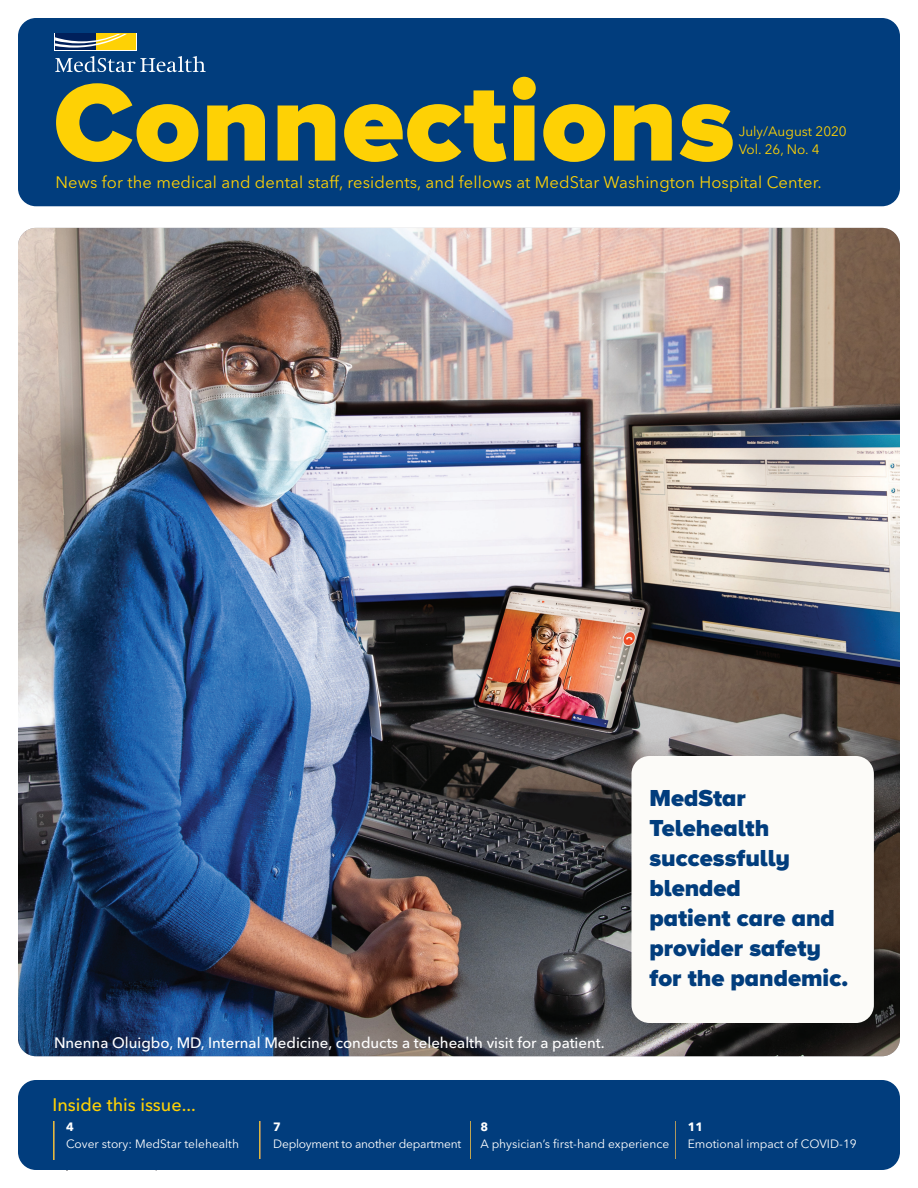
<style>
.page{position:relative;width:918px;height:1188px;background:#fff}
.page>*{position:absolute;margin:0;border:0;box-sizing:border-box;transform-origin:0 0}
.t1{font:900 114px "Proxima Nova A";letter-spacing:.01em;color:#fed105}
.t2{font:900 24px/30px "Proxima Nova A";color:#013d7d}
.t3{font:500 18px "Avenir Next LT Pro";color:#fed105}
.t4{font:16.5px "Avenir Next LT Pro";letter-spacing:.01em;color:#fed105}
.t5{font:500 15px "Avenir Next LT Pro";color:#fff}
.t6{font:13.5px/18px "Avenir Next LT Pro";color:#fed105}
.t7{font:12px "Avenir Next LT Pro";color:#fff}
.t8{font:12px "Avenir Next LT Pro";letter-spacing:-.02em;color:#fff}
.t9{font:700 12px "Avenir Next LT Pro";color:#fff}
</style>
<div class="page">
<img style="left:18px;top:228px;width:882px;height:828px">
<div style="left:18px;top:18px;width:882px;height:188px;background:#013d7d;border-radius:18px"></div>
<div style="left:18px;top:1080px;width:882px;height:90px;background:#013d7d;border-radius:18px"></div>
<hr style="left:260px;top:1122px;width:1px;height:37px;background:#827b6c">
<hr style="left:470px;top:1122px;width:1px;height:37px;background:#c0a551">
<hr style="left:675px;top:1122px;width:1px;height:37px;background:#ac965e">
<div style="left:632px;top:756px;width:242px;height:267px;background:#fcfbf8;border-radius:18px"></div>
<hr style="left:54px;top:1122px;width:1px;height:37px;background:#898069">
<svg style="left:54px;top:33px;width:82px;height:18px"></svg>
<div style="left:95px;top:34px;width:41px;height:16px;background:#fed105"></div>
<div style="left:55px;top:34px;width:40px;height:16px;background:#00205b"></div>
<svg style="left:55px;top:34px;width:72px;height:14px"></svg>
<svg style="left:55px;top:56px;width:151px;height:16px"></svg>
<h1 class="t1" style="left:54px;top:38px;width:682px">Connections</h1>
<p class="t6" style="left:739px;top:123px;width:110px">July/August 2020<br>Vol. 26, No. 4</p>
<p class="t4" style="left:55px;top:172px;width:768px">News for the medical and dental staff, residents, and fellows at MedStar Washington Hospital Center.</p>
<p class="t5" style="left:54px;top:1034px;width:552px">Nnenna Oluigbo, MD, Internal Medicine, conducts a telehealth visit for a patient.</p>
<h2 class="t2" style="left:650px;top:783px;width:200px">MedStar<br>Telehealth successfully blended<br>patient care and provider safety for the pandemic.</h2>
<p class="t3" style="left:52px;top:1094px;width:145px">Inside this issue...</p>
<p class="t9" style="left:66px;top:1120px;width:9px">4</p>
<p class="t7" style="left:66px;top:1137px;width:175px">Cover story: MedStar telehealth</p>
<p class="t9" style="left:273px;top:1120px;width:9px">7</p>
<p class="t8" style="left:273px;top:1137px;width:190px">Deployment to another department</p>
<p class="t9" style="left:481px;top:1120px;width:9px">8</p>
<p class="t7" style="left:481px;top:1137px;width:190px">A physician’s first-hand experience</p>
<p class="t9" style="left:688px;top:1120px;width:17px">11</p>
<p class="t7" style="left:688px;top:1137px;width:171px">Emotional impact of COVID-19</p>
</div>
